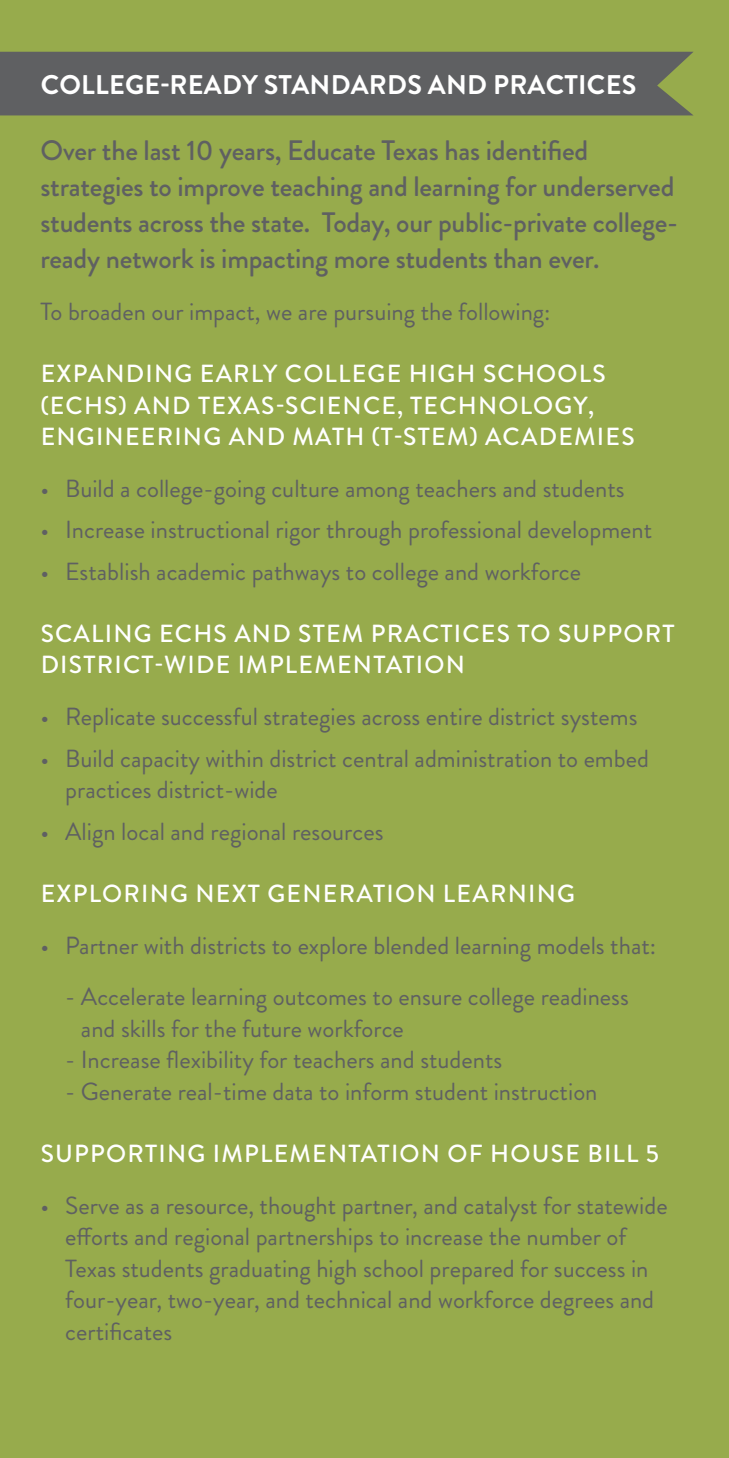
<style>
.page{position:relative;width:729px;height:1458px;background:#97ab4c}
.page>*{position:absolute;margin:0;border:0;box-sizing:border-box;transform-origin:0 0}
.t1{font:500 28.12px/36px "Brandon Grotesque";letter-spacing:-.01em;color:#5f6062}
.t2{font:700 27px "Brandon Grotesque";letter-spacing:.01em;color:#fff}
.t3{font:24.75px/31.5px "Brandon Grotesque";color:#5f6062}
.t4{font:500 24.75px/31.5px "Brandon Grotesque";letter-spacing:.05em;color:#fff}
</style>
<div class="page">
<div style="left:0;top:52px;width:693px;height:63px;background:#5f6062"></div>
<p class="t2" style="left:41px;top:66px;width:597px">COLLEGE-READY STANDARDS AND PRACTICES</p>
<p class="t1" style="left:40px;top:133px;width:639px">Over the last 10 years, Educate Texas has identified strategies to improve teaching and learning for underserved students across the state. Today, our public-private college&shy;ready network is impacting more students than ever.</p>
<p class="t3" style="left:40px;top:296px;width:512px">To broaden our impact, we are pursuing the following:</p>
<p class="t4" style="left:40px;top:358px;width:596px">EXPANDING EARLY COLLEGE HIGH SCHOOLS (ECHS) AND TEXAS-SCIENCE, TECHNOLOGY,<br>ENGINEERING AND MATH (T-STEM) ACADEMIES</p>
<p class="t3" style="left:40px;top:473px;width:586px">• Build a college-going culture among teachers and students</p>
<p class="t3" style="left:40px;top:515px;width:613px">• Increase instructional rigor through professional development</p>
<p class="t3" style="left:40px;top:556px;width:542px">• Establish academic pathways to college and workforce</p>
<p class="t4" style="left:41px;top:618px;width:635px">SCALING ECHS AND STEM PRACTICES TO SUPPORT<br>DISTRICT-WIDE IMPLEMENTATION</p>
<p class="t3" style="left:40px;top:701px;width:599px">• Replicate successful strategies across entire district systems</p>
<p class="t3" style="left:65px;top:743px;width:585px;text-indent:-25px">• Build capacity within district central administration to embed practices district-wide</p>
<p class="t3" style="left:40px;top:816px;width:344px">• Align local and regional resources</p>
<p class="t4" style="left:41px;top:878px;width:536px">EXPLORING NEXT GENERATION LEARNING</p>
<p class="t3" style="left:40px;top:930px;width:617px">• Partner with districts to explore blended learning models that:</p>
<p class="t3" style="left:81px;top:981px;width:549px;text-indent:-16px">- Accelerate learning outcomes to ensure college readiness and skills for the future workforce</p>
<p class="t3" style="left:65px;top:1044px;width:439px">- Increase flexibility for teachers and students</p>
<p class="t3" style="left:65px;top:1076px;width:534px">- Generate real-time data to inform student instruction</p>
<p class="t4" style="left:41px;top:1138px;width:620px">SUPPORTING IMPLEMENTATION OF HOUSE BILL 5</p>
<p class="t3" style="left:65px;top:1190px;width:604px;text-indent:-25px">• Serve as a resource, thought partner, and catalyst for statewide efforts and regional partnerships to increase the number of Texas students graduating high school prepared for success in four-year, two-year, and technical and workforce degrees and certificates</p>
</div>
